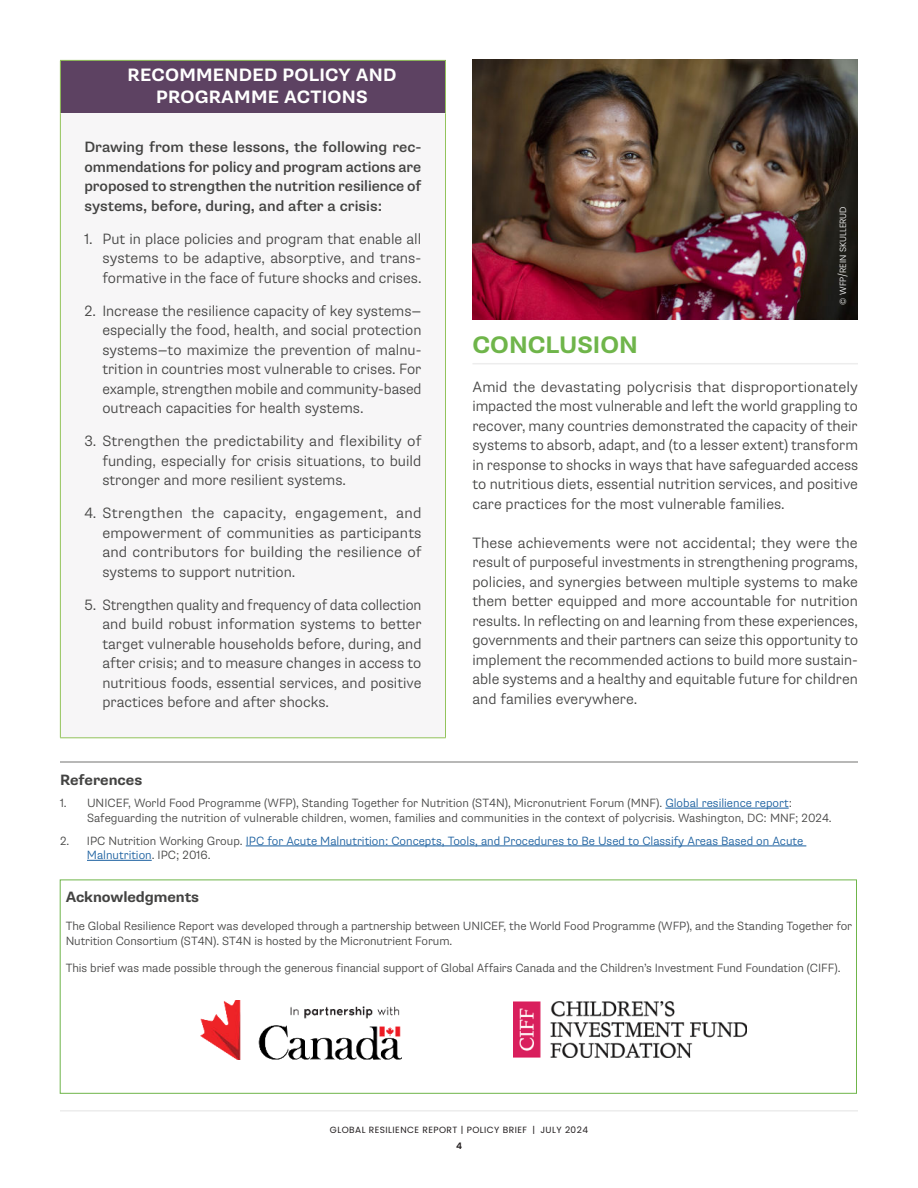
<style>
.page{position:relative;width:918px;height:1188px;background:#fff}
.page>*{position:absolute;margin:0;border:0;box-sizing:border-box;transform-origin:0 0}
.t1{font:700 24px "Supria Sans";color:#6fb54a}
.t2{font:700 18px/21.6px "Supria Sans";letter-spacing:.015em;color:#fff;text-align:center}
.t3{font:300 15px/19.5px "Supria Sans";color:#434342;text-align:justify}
.t4{font:500 15px/19.5px "Supria Sans";color:#434342;text-align:justify}
.t5{font:700 15px "Supria Sans";letter-spacing:-.005em;color:#434342}
.t6{font:300 12px/14.4px "Supria Sans";letter-spacing:-.005em;color:#434342}
.t7{font:300 12px/14.4px "Supria Sans";color:#175d9e}
.t8{font:9px "Poppins";letter-spacing:.05em;color:#231f20}
.t9{font:300 9px "Poppins";color:#fff}
.t10{font:600 9px "Poppins";color:#231f20}
.s1{color:#175d9e}
.s2{color:#434342}
</style>
<div class="page">
<hr style="left:60px;top:1110px;width:798px;height:2px;background:#ededed">
<img style="left:514px;top:1002px;width:233px;height:56px">
<img style="left:201px;top:1001px;width:201px;height:58px">
<div style="left:60px;top:60px;width:386px;height:53px;background:#5d4262"></div>
<div style="left:60px;top:113px;width:386px;height:625px;background:#f7f6f7"></div>
<hr style="left:60px;top:60px;width:386px;height:1px;background:#93c35b">
<hr style="left:60px;top:61px;width:1px;height:52px;background:#93c35b">
<hr style="left:445px;top:61px;width:1px;height:52px;background:#93c35b">
<hr style="left:60px;top:113px;width:1px;height:625px;background:#93c35b">
<hr style="left:445px;top:113px;width:1px;height:625px;background:#93c35b">
<hr style="left:60px;top:738px;width:386px;height:1px;background:#93c35b">
<hr style="left:473px;top:363px;width:385px;height:1px;background:#ededed">
<img style="left:472px;top:60px;width:386px;height:260px">
<hr style="left:60px;top:761px;width:798px;height:2px;background:#a1a1a0">
<hr style="left:665px;top:808px;width:124px;height:1px;background:#175d9e">
<hr style="left:246px;top:846px;width:560px;height:1px;background:#175d9e">
<hr style="left:87px;top:860px;width:65px;height:1px;background:#175d9e">
<p class="t2" style="left:127px;top:66px;width:270px">RECOMMENDED POLICY AND<br>PROGRAMME ACTIONS</p>
<p class="t4" style="left:84px;top:138px;width:339px">Drawing from these lessons, the following rec&shy;ommendations for policy and program actions are proposed to strengthen the nutrition resilience of systems, before, during, and after a crisis:</p>
<p class="t3" style="left:102px;top:230px;width:321px;text-indent:-18px">1. Put in place policies and program that enable all systems to be adaptive, absorptive, and trans&shy;formative in the face of future shocks and crises.</p>
<p class="t3" style="left:102px;top:302px;width:321px;text-indent:-18px">2. Increase the resilience capacity of key systems— especially the food, health, and social protection systems—to maximize the prevention of malnu&shy;trition in countries most vulnerable to crises. For example, strengthen mobile and community-based outreach capacities for health systems.</p>
<p class="t3" style="left:102px;top:433px;width:321px;text-indent:-18px">3. Strengthen the predictability and flexibility of funding, especially for crisis situations, to build stronger and more resilient systems.</p>
<p class="t3" style="left:102px;top:505px;width:321px;text-indent:-18px">4. Strengthen the capacity, engagement, and empowerment of communities as participants and contributors for building the resilience of systems to support nutrition.</p>
<p class="t3" style="left:102px;top:596px;width:321px;text-indent:-18px">5. Strengthen quality and frequency of data collection and build robust information systems to better target vulnerable households before, during, and after crisis; and to measure changes in access to nutritious foods, essential services, and positive practices before and after shocks.</p>
<p class="t9" style="left:838px;top:304px;width:100px;rotate:-90deg">© WFP/REIN SKULLERUD</p>
<h1 class="t1" style="left:472px;top:335px;width:167px">CONCLUSION</h1>
<p class="t3" style="left:472px;top:378px;width:387px">Amid the devastating polycrisis that disproportionately impacted the most vulnerable and left the world grappling to recover, many countries demonstrated the capacity of their systems to absorb, adapt, and (to a lesser extent) transform in response to shocks in ways that have safeguarded access to nutritious diets, essential nutrition services, and positive care practices for the most vulnerable families.</p>
<p class="t3" style="left:472px;top:534px;width:387px">These achievements were not accidental; they were the result of purposeful investments in strengthening programs, policies, and synergies between multiple systems to make them better equipped and more accountable for nutrition results. In reflecting on and learning from these experiences, governments and their partners can seize this opportunity to implement the recommended actions to build more sustain&shy;able systems and a healthy and equitable future for children and families everywhere.</p>
<p class="t5" style="left:60px;top:774px;width:84px">References</p>
<p class="t6" style="left:87px;top:797px;width:746px;text-indent:-27px">1. UNICEF, World Food Programme (WFP), Standing Together for Nutrition (ST4N), Micronutrient Forum (MNF). <span class="s1">Global resilience report</span>:<br>Safeguarding the nutrition of vulnerable children, women, families and communities in the context of polycrisis. Washington, DC: MNF; 2024.</p>
<p class="t7" style="left:87px;top:835px;width:718px;text-indent:-27px"><span class="s2">2. IPC Nutrition Working Group.</span> IPC for Acute Malnutrition: Concepts, Tools, and Procedures to Be Used to Classify Areas Based on Acute<br>Malnutrition<span class="s2">. IPC; 2016.</span></p>
<p class="t5" style="left:66px;top:891px;width:135px">Acknowledgments</p>
<p class="t6" style="left:66px;top:920px;width:788px">The Global Resilience Report was developed through a partnership between UNICEF, the World Food Programme (WFP), and the Standing Together for<br>Nutrition Consortium (ST4N). ST4N is hosted by the Micronutrient Forum.</p>
<p class="t6" style="left:66px;top:962px;width:776px">This brief was made possible through the generous financial support of Global Affairs Canada and the Children’s Investment Fund Foundation (CIFF).</p>
<p class="t8" style="left:330px;top:1125px;width:260px">GLOBAL RESILIENCE REPORT | POLICY BRIEF | JULY 2024</p>
<p class="t10" style="left:456px;top:1141px;width:7px">4</p>
</div>
